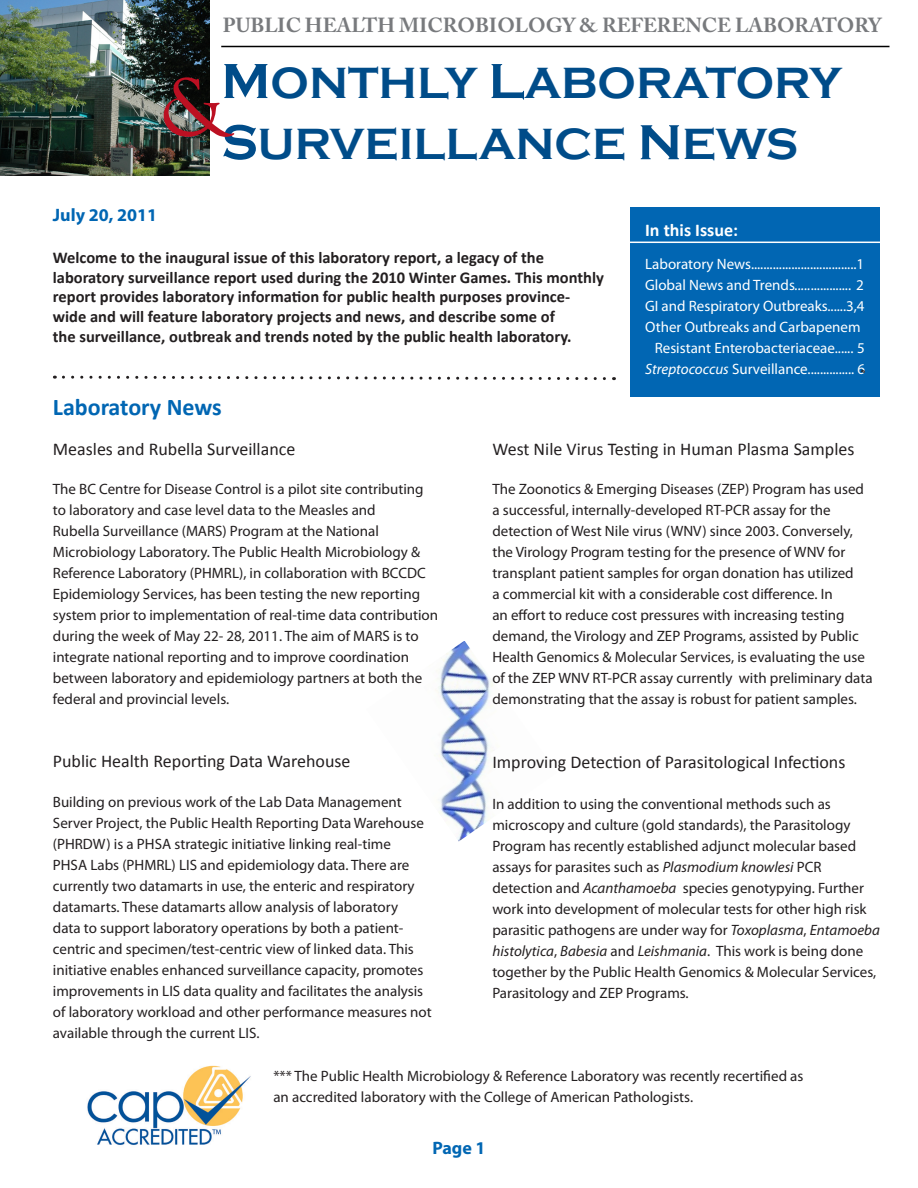
<style>
.page{position:relative;width:918px;height:1188px;background:#fff}
.page>*{position:absolute;margin:0;border:0;box-sizing:border-box;transform-origin:0 0}
.t1{font:87px "Goudy Old Style T";color:#bc1022}
.Upper_Right{font:700 45px "Copperplate Gothic";color:#004c89}
.Head_2{font:700 24px "Calibri";color:#0166b3}
.Upper_Right-2{font:700 20.25px "Adobe Caslon Pro";color:#787a7d}
.Head_2-2{font:18px "Calibri";color:#231f20}
.Upper_Right-3{font:700 18px "Myriad Pro";color:#0166b3}
.Upper_Right-4{font:700 18px "Calibri";color:#fff}
.Head_2-3{font:700 16.5px/19.8px "Calibri";color:#231f20}
.Head_2-4{font:15px/21px "Myriad Pro";color:#231f20}
.Head_2-5{font:15px/21px "Myriad Pro";color:#fff}
.s1{font-size:51px}
.s2{font-style:italic}
</style>
<div class="page">
<img style="left:434px;top:641px;width:60px;height:201px">
<img style="left:0;top:0;width:210px;height:176px">
<hr style="left:221px;top:46px;width:669px;height:1px;background:#000">
<div style="left:631px;top:208px;width:249px;height:189px;background:#0166b3"></div>
<hr style="left:630px;top:242px;width:252px;height:1px;background:#fff">
<svg style="left:54px;top:375px;width:561px;height:6px"></svg>
<img style="left:87px;top:1065px;width:164px;height:80px">
<p class="Upper_Right-2" style="left:223px;top:13px;width:660px">PUBLIC HEALTH MICROBIOLOGY &amp; REFERENCE LABORATORY</p>
<p class="Upper_Right" style="left:221px;top:58px;width:622px"><span class="s1">M</span>ONTHLY <span class="s1">L</span>ABORATORY</p>
<p class="t1" style="left:160px;top:60px;width:75px">&amp;</p>
<p class="Upper_Right" style="left:221px;top:119px;width:579px"><span class="s1">S</span>URVEILLANCE <span class="s1">N</span>EWS</p>
<p class="Upper_Right-3" style="left:53px;top:203px;width:106px">July 20, 2011</p>
<p class="Head_2-3" style="left:53px;top:247px;width:553px">Welcome to the inaugural issue of this laboratory report, a legacy of the laboratory surveillance report used during the 2010 Winter Games. This monthly report provides laboratory information for public health purposes province&shy;wide and will feature laboratory projects and news, and describe some of<br>the surveillance, outbreak and trends noted by the public health laboratory.</p>
<p class="Head_2" style="left:53px;top:392px;width:170px">Laboratory News</p>
<p class="Upper_Right-4" style="left:645px;top:218px;width:94px">In this Issue:</p>
<p class="Head_2-5" style="left:645px;top:253px;width:221px">Laboratory News..................................1</p>
<p class="Head_2-5" style="left:645px;top:274px;width:221px">Global News and Trends<span class="s2">.....</span>............. 2<br>GI and Respiratory Outbreaks......3,4</p>
<p class="Head_2-5" style="left:645px;top:316px;width:217px">Other Outbreaks and Carbapenem</p>
<p class="Head_2-5" style="left:655px;top:337px;width:212px">Resistant Enterobacteriaceae...... 5</p>
<p class="Head_2-5" style="left:645px;top:358px;width:221px"><span class="s2">Streptococcus</span> Surveillance............... 6</p>
<p class="Head_2-2" style="left:53px;top:437px;width:244px">Measles and Rubella Surveillance</p>
<p class="Head_2-4" style="left:53px;top:478px;width:387px">The BC Centre for Disease Control is a pilot site contributing to laboratory and case level data to the Measles and<br>Rubella Surveillance (MARS) Program at the National Microbiology Laboratory. The Public Health Microbiology &amp; Reference Laboratory (PHMRL), in collaboration with BCCDC Epidemiology Services, has been testing the new reporting system prior to implementation of real-time data contribution during the week of May 22- 28, 2011. The aim of MARS is to integrate national reporting and to improve coordination between laboratory and epidemiology partners at both the federal and provincial levels.</p>
<p class="Head_2-2" style="left:53px;top:749px;width:299px">Public Health Reporting Data Warehouse</p>
<p class="Head_2-4" style="left:53px;top:792px;width:380px">Building on previous work of the Lab Data Management Server Project, the Public Health Reporting Data Warehouse (PHRDW) is a PHSA strategic initiative linking real-time<br>PHSA Labs (PHMRL) LIS and epidemiology data. There are currently two datamarts in use, the enteric and respiratory datamarts. These datamarts allow analysis of laboratory<br>data to support laboratory operations by both a patient&shy;centric and specimen/test-centric view of linked data. This initiative enables enhanced surveillance capacity, promotes improvements in LIS data quality and facilitates the analysis of laboratory workload and other performance measures not available through the current LIS.</p>
<p class="Head_2-2" style="left:492px;top:437px;width:364px">West Nile Virus Testing in Human Plasma Samples</p>
<p class="Head_2-4" style="left:492px;top:478px;width:382px">The Zoonotics &amp; Emerging Diseases (ZEP) Program has used a successful, internally-developed RT-PCR assay for the detection of West Nile virus (WNV) since 2003. Conversely, the Virology Program testing for the presence of WNV for transplant patient samples for organ donation has utilized<br>a commercial kit with a considerable cost difference. In<br>an effort to reduce cost pressures with increasing testing demand, the Virology and ZEP Programs, assisted by Public Health Genomics &amp; Molecular Services, is evaluating the use of the ZEP WNV RT-PCR assay currently with preliminary data demonstrating that the assay is robust for patient samples.</p>
<p class="Head_2-2" style="left:492px;top:751px;width:355px">Improving Detection of Parasitological Infections</p>
<p class="Head_2-4" style="left:492px;top:793px;width:389px">In addition to using the conventional methods such as microscopy and culture (gold standards), the Parasitology Program has recently established adjunct molecular based assays for parasites such as <span class="s2">Plasmodium knowlesi</span> PCR detection and <span class="s2">Acanthamoeba</span> species genotypying. Further work into development of molecular tests for other high risk parasitic pathogens are under way for <span class="s2">Toxoplasma</span>, <span class="s2">Entamoeba histolytica</span>, <span class="s2">Babesia</span> and <span class="s2">Leishmania</span>. This work is being done together by the Public Health Genomics &amp; Molecular Services, Parasitology and ZEP Programs.</p>
<p class="Head_2-4" style="left:273px;top:1065px;width:532px">*** The Public Health Microbiology &amp; Reference Laboratory was recently recertified as an accredited laboratory with the College of American Pathologists.</p>
<p class="Upper_Right-3" style="left:432px;top:1136px;width:55px">Page 1</p>
</div>
